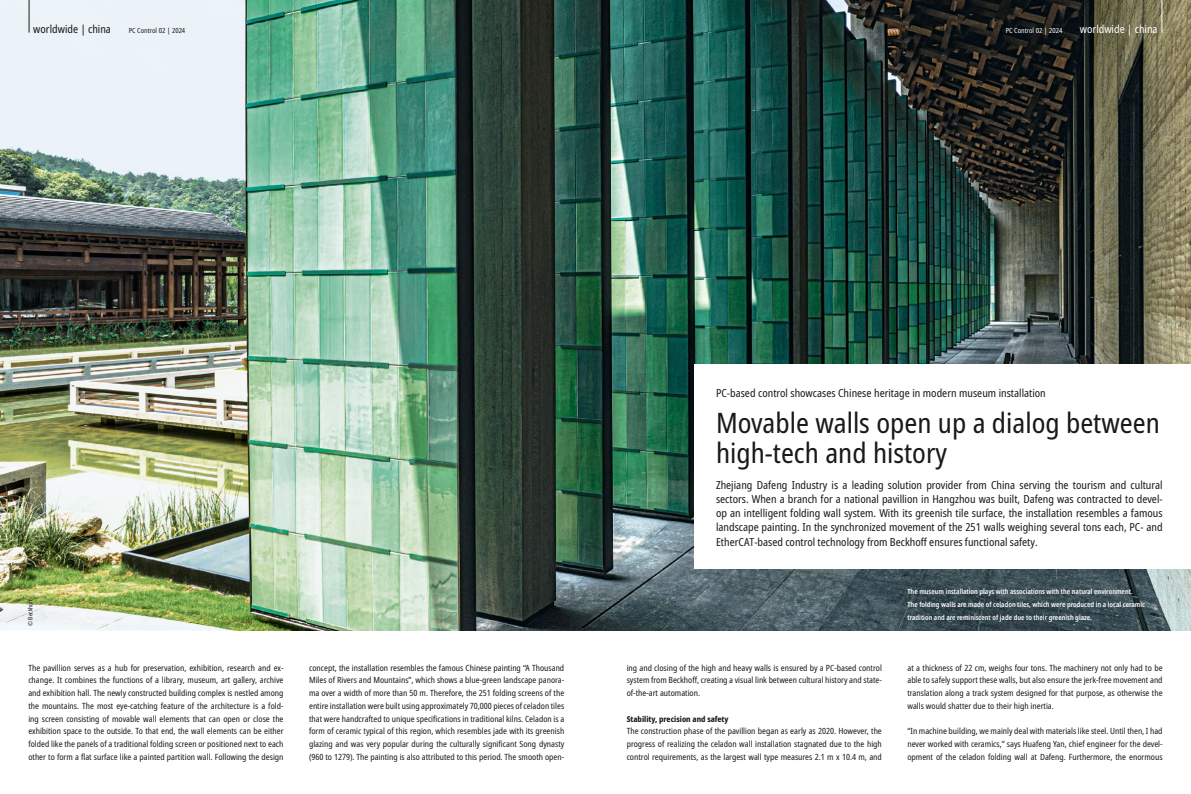
<style>
.page{position:relative;width:1191px;height:794px;background:#fff}
.page>*{position:absolute;margin:0;border:0;box-sizing:border-box;transform-origin:0 0}
.t1{font:condensed 28px/30px "Noto Sans";color:#1a1a18}
.t2{font:condensed 11px/14.2px "Noto Sans";color:#1a1a18;text-align:justify}
.t3{font:condensed 11px "Noto Sans";color:#fff}
.t4{font:condensed 8.5px/12.8px "Noto Sans";color:#1a1a18;text-align:justify}
.t5{font:800 condensed 8px "Noto Sans";color:#1a1a18}
.t6{font:600 condensed 7px/12.8px "Noto Sans";color:#fff}
.t7{font:condensed 7px "Noto Sans";color:#fff}
.t8{font:condensed 7px "Noto Sans";color:#1a1a18}
.t9{font:condensed 6px "Noto Sans";color:#1a1a18}
</style>
<div class="page">
<img style="left:0;top:0;width:1191px;height:630px">
<hr style="left:1161px;top:0;width:1px;height:33px;background:#fff">
<hr style="left:29px;top:0;width:1px;height:33px;background:#1a1a18">
<div style="left:694px;top:364px;width:497px;height:204px;background:#fff"></div>
<p class="t2" style="left:33px;top:22px;width:79px">worldwide | china</p>
<p class="t8" style="left:129px;top:25px;width:58px">PC Control 02 | 2024</p>
<p class="t7" style="left:1005px;top:25px;width:58px">PC Control 02 | 2024</p>
<p class="t3" style="left:1080px;top:21px;width:79px">worldwide | china</p>
<p class="t9" style="left:26px;top:626px;width:28px;rotate:-90deg">© Beckhoff</p>
<p class="t4" style="left:28px;top:661px;width:257px">The pavillion serves as a hub for preservation, exhibition, research and ex&shy;change. It combines the functions of a library, museum, art gallery, archive and exhibition hall. The newly constructed building complex is nestled among the mountains. The most eye-catching feature of the architecture is a fold&shy;ing screen consisting of movable wall elements that can open or close the exhibition space to the outside. To that end, the wall elements can be either folded like the panels of a traditional folding screen or positioned next to each other to form a flat surface like a painted partition wall. Following the design</p>
<p class="t4" style="left:309px;top:661px;width:257px">concept, the installation resembles the famous Chinese painting “A Thousand Miles of Rivers and Mountains”, which shows a blue-green landscape panora&shy;ma over a width of more than 50 m. Therefore, the 251 folding screens of the entire installation were built using approximately 70,000 pieces of celadon tiles that were handcrafted to unique specifications in traditional kilns. Celadon is a form of ceramic typical of this region, which resembles jade with its greenish glazing and was very popular during the culturally significant Song dynasty (960 to 1279). The painting is also attributed to this period. The smooth open-</p>
<p class="t2" style="left:716px;top:386px;width:331px">PC-based control showcases Chinese heritage in modern museum installation</p>
<h1 class="t1" style="left:716px;top:408px;width:445px">Movable walls open up a dialog between high-tech and history</h1>
<p class="t2" style="left:716px;top:478px;width:448px">Zhejiang Dafeng Industry is a leading solution provider from China serving the tourism and cultural sectors. When a branch for a national pavillion in Hangzhou was built, Dafeng was contracted to devel&shy;op an intelligent folding wall system. With its greenish tile surface, the installation resembles a famous landscape painting. In the synchronized movement of the 251 walls weighing several tons each, PC- and EtherCAT-based control technology from Beckhoff ensures functional safety.</p>
<p class="t4" style="left:626px;top:661px;width:257px">ing and closing of the high and heavy walls is ensured by a PC-based control system from Beckhoff, creating a visual link between cultural history and state&shy;of-the-art automation.</p>
<p class="t5" style="left:626px;top:713px;width:103px">Stability, precision and safety</p>
<p class="t4" style="left:626px;top:725px;width:257px">The construction phase of the pavillion began as early as 2020. However, the progress of realizing the celadon wall installation stagnated due to the high control requirements, as the largest wall type measures 2.1 m x 10.4 m, and</p>
<p class="t6" style="left:907px;top:585px;width:239px">The museum installation plays with associations with the natural environment.<br>The folding walls are made of celadon tiles, which were produced in a local ceramic tradition and are reminiscent of jade due to their greenish glaze.</p>
<p class="t4" style="left:907px;top:661px;width:257px">at a thickness of 22 cm, weighs four tons. The machinery not only had to be able to safely support these walls, but also ensure the jerk-free movement and translation along a track system designed for that purpose, as otherwise the walls would shatter due to their high inertia.</p>
<p class="t4" style="left:907px;top:725px;width:257px">“In machine building, we mainly deal with materials like steel. Until then, I had never worked with ceramics,” says Huafeng Yan, chief engineer for the devel&shy;opment of the celadon folding wall at Dafeng. Furthermore, the enormous</p>
</div>
